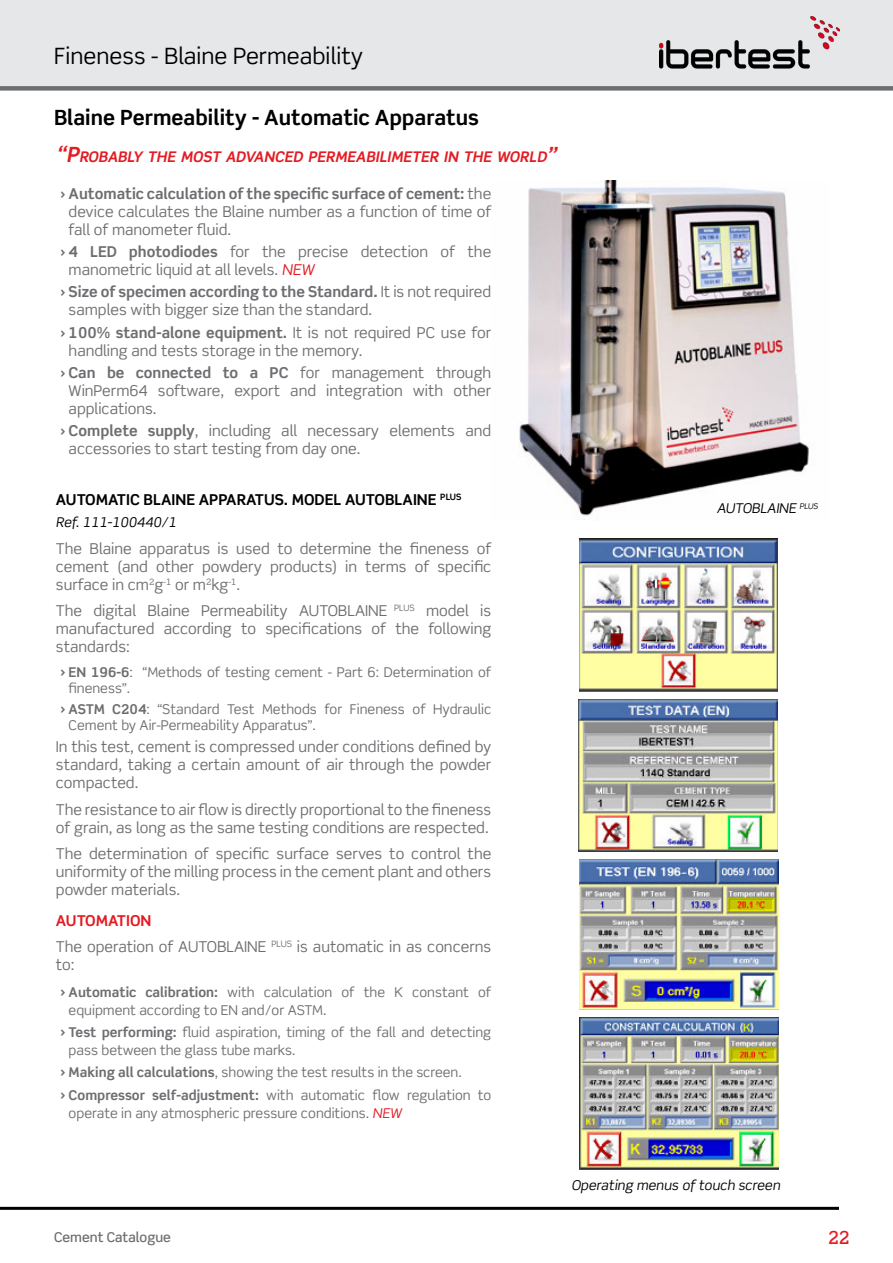
<style>
.page{position:relative;width:893px;height:1263px;background:#fff}
.page>*{position:absolute;margin:0;border:0;box-sizing:border-box;transform-origin:0 0}
.t1{font:22.5px "Scene Std";color:#000}
.t2{font:700 21px "Scene Std";color:#000}
.t3{font:500 18px "Scene Std";color:#e31b23}
.t4{font:15px/18px "Scene Std";color:#6d6e71;text-align:justify}
.t5{font:700 15px "Scene Std";color:#000}
.t6{font:700 15px "Scene Std";color:#6d6e71}
.t7{font:italic 700 14.7px "Scene Std";color:#e31b23}
.t8{font:13.5px/16.2px "Scene Std";color:#6d6e71}
.t9{font:italic 13.5px "Scene Std";color:#000}
.t10{font:500 13.5px "Scene Std";color:#6d6e71}
.t11{font:700 13.5px "Scene Std";color:#6d6e71}
.s1{font-size:21px}
.s2{font-weight:700}
.s3{font-style:italic;color:#e31b23}
.s4{font-weight:700;font-size:15px}
.s5{font-size:15px}
.s6{font-weight:700;color:#e31b23}
</style>
<div class="page">
<div style="left:0;top:0;width:893px;height:89px;background:#e6e7e8"></div>
<hr style="left:0;top:1207px;width:839px;height:3px;background:#000">
<img style="left:659px;top:17px;width:181px;height:52px">
<div style="left:0;top:86px;width:893px;height:5px;background:#6d6e71"></div>
<img style="left:518px;top:181px;width:291px;height:335px">
<img style="left:580px;top:859px;width:198px;height:151px">
<img style="left:579px;top:539px;width:199px;height:152px">
<img style="left:579px;top:699px;width:198px;height:152px">
<img style="left:580px;top:1017px;width:198px;height:153px">
<h1 class="t1" style="left:54px;top:42px;width:311px">Fineness - Blaine Permeability</h1>
<h2 class="t2" style="left:54px;top:104px;width:426px">Blaine Permeability - Automatic Apparatus</h2>
<p class="t7" style="left:56px;top:147px;width:507px"><span class="s1">“P</span>ROBABLY THE MOST ADVANCED PERMEABILIMETER IN THE WORLD<span class="s1">”</span></p>
<p class="t4" style="left:69px;top:184px;width:424px;text-indent:-9px"><span class="s2">› Automatic calculation of the specific surface of cement:</span> the device calculates the Blaine number as a function of time of fall of manometer fluid.</p>
<p class="t6" style="left:60px;top:242px;width:40px">›4 LED</p>
<p class="t4" style="left:69px;top:242px;width:424px;text-indent:60px"><span class="s2">photodiodes</span> for the precise detection of the manometric liquid at all levels. <span class="s3">NEW</span></p>
<p class="t4" style="left:69px;top:283px;width:424px;text-indent:-9px"><span class="s2">› Size of specimen according to the Standard.</span> It is not required samples with bigger size than the standard.</p>
<p class="t4" style="left:69px;top:323px;width:424px;text-indent:-9px"><span class="s2">› 100% stand-alone equipment.</span> It is not required PC use for handling and tests storage in the memory.</p>
<p class="t4" style="left:69px;top:363px;width:424px;text-indent:-9px"><span class="s2">› Can be connected to a PC</span> for management through WinPerm64 software, export and integration with other applications.</p>
<p class="t4" style="left:69px;top:421px;width:424px;text-indent:-9px"><span class="s2">› Complete supply</span>, including all necessary elements and accessories to start testing from day one.</p>
<p class="t5" style="left:56px;top:490px;width:160px">automatic Blaine Appa</p>
<p class="t5" style="left:237px;top:490px;width:216px">ratus. Model Autoblaine <sup>PLUS</sup></p>
<p class="t9" style="left:56px;top:514px;width:122px">Ref. 111-100440/1</p>
<p class="t4" style="left:56px;top:539px;width:437px">The Blaine apparatus is used to determine the fineness of cement (and other powdery products) in terms of specific surface in cm<sup>2</sup>g<sup>-1</sup> or m<sup>2</sup>kg<sup>-1</sup>.</p>
<p class="t4" style="left:56px;top:602px;width:437px">The digital Blaine Permeability AUTOBLAINE <sup>PLUS</sup> model is manufactured according to specifications of the following standards:</p>
<p class="t8" style="left:69px;top:664px;width:424px;text-indent:-9px"><span class="s4">›</span> <span class="s2">EN 196-6</span>: “Methods of testing cement - Part 6: Determination of fineness”.</p>
<p class="t11" style="left:60px;top:700px;width:28px"><span class="s5">›</span>ASTM</p>
<p class="t8" style="left:69px;top:700px;width:424px;text-indent:44px"><span class="s2">C204</span>: “Standard Test Methods for Fineness of Hydraulic<br>Cement by Air-Permeability Apparatus”.</p>
<p class="t4" style="left:56px;top:737px;width:437px">In this test, cement is compressed under conditions defined by standard, taking a certain amount of air through the powder compacted.</p>
<p class="t4" style="left:56px;top:800px;width:437px">The resistance to air flow is directly proportional to the fineness of grain, as long as the same testing conditions are respected.</p>
<p class="t4" style="left:56px;top:844px;width:437px">The determination of specific surface serves to control the uniformity of the milling process in the cement plant and others powder materials.</p>
<p class="t4" style="left:56px;top:907px;width:437px;line-height:26.5px"><span class="s6">Automation<br></span>The operation of AUTOBLAINE <sup>PLUS</sup> is automatic in as concerns</p>
<p class="t4" style="left:56px;top:956px;width:20px">to:</p>
<p class="t8" style="left:69px;top:983px;width:424px;line-height:18px;text-indent:-9px"><span class="s4">›</span> <span class="s2">Automatic calibration:</span> with calculation of the K constant of equipment according to EN and/or ASTM.</p>
<p class="t8" style="left:69px;top:1023px;width:424px;line-height:18px;text-indent:-9px"><span class="s4">›</span> <span class="s2">Test performing:</span> fluid aspiration, timing of the fall and detecting pass between the glass tube marks.</p>
<p class="t8" style="left:60px;top:1061px;width:433px;line-height:22.2px"><span class="s4">›</span> <span class="s2">Making all calculations</span>, showing the test results in the screen.<br><span class="s4">›</span> <span class="s2">Compressor self-adjustment:</span> with automatic flow regulation to</p>
<p class="t8" style="left:69px;top:1104px;width:334px">operate in any atmospheric pressure conditions. <span class="s3">NEW</span></p>
<p class="t9" style="left:717px;top:500px;width:103px">AUTOBLAINE <sup>PLUS</sup></p>
<p class="t10" style="left:54px;top:1228px;width:119px">Cement Catalogue</p>
<p class="t9" style="left:571px;top:1176px;width:210px">Operating menus of touch screen</p>
<p class="t3" style="left:828px;top:1226px;width:23px">22</p>
</div>
